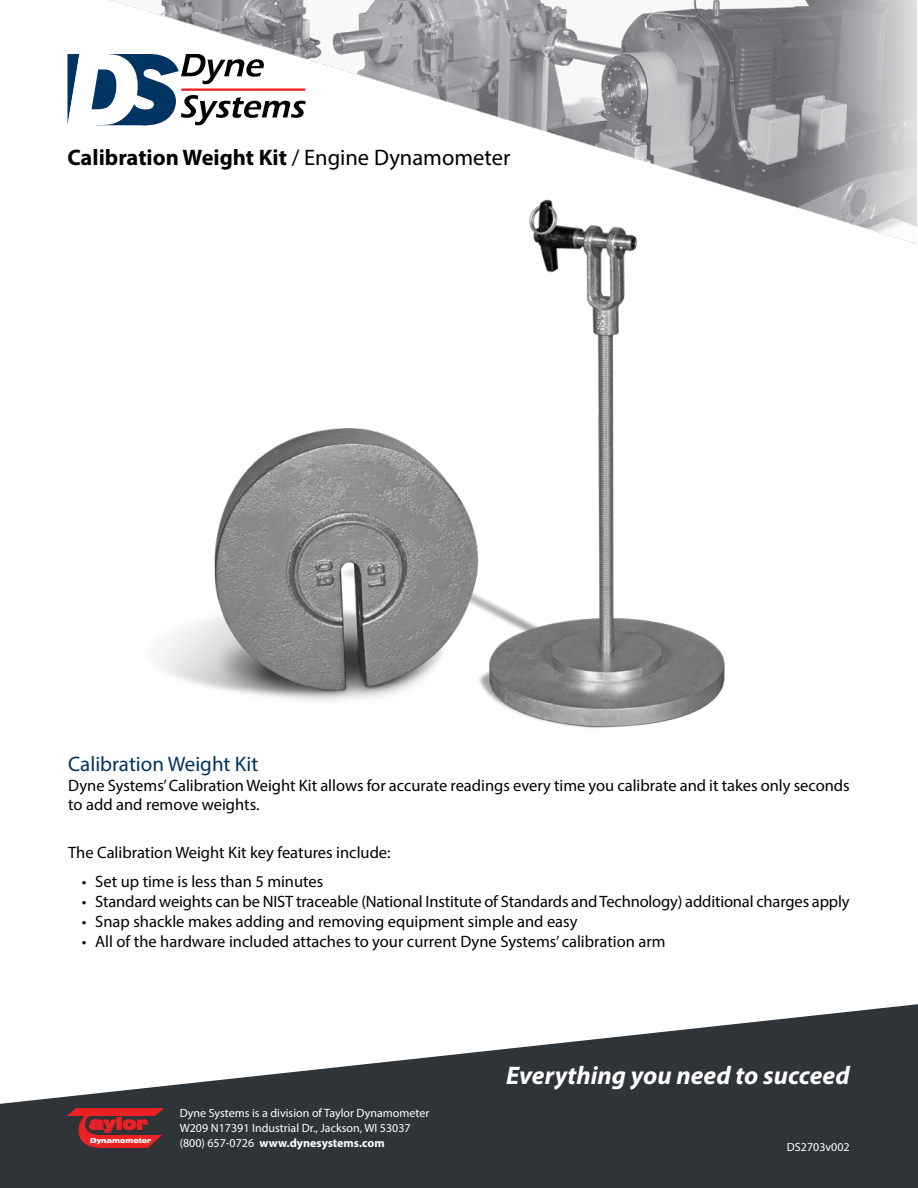
<style>
.page{position:relative;width:918px;height:1188px;background:#fff}
.page>*{position:absolute;margin:0;border:0;box-sizing:border-box;transform-origin:0 0}
.Footer_Heading_-_Eve{font:italic 700 25.5px "Myriad Pro";color:#fff}
.t1{font:700 22.5px "Myriad Pro";color:#000}
.t2{font:21px "Myriad Pro";color:#003462}
.t3{font:16.5px/19.8px "Myriad Pro";color:#000}
.t4{font:900 expanded 16.5px "Swiss 721 BT";color:#ed2024}
.Footer_-_Address_-_L{font:12px "Myriad Pro";color:#fff}
.Footer_-_Address_-_L-2{font:700 12px "Myriad Pro";color:#fff}
.t5{font:900 expanded 6.9px "Swiss 721 BT";color:#fff;scale:.91 1}
.s1{font-weight:400}
</style>
<div class="page">
<svg style="left:0;top:1004px;width:918px;height:184px;fill:#2f3438"></svg>
<svg style="left:68px;top:1108px;width:95px;height:40px;background:#92292d"></svg>
<svg style="left:68px;top:54px;width:39px;height:71px"></svg>
<img style="left:107px;top:0;width:810px;height:243px">
<img style="left:109px;top:181px;width:691px;height:547px">
<p class="t1" style="left:68px;top:142px;width:444px">Calibration Weight Kit <span class="s1">/ Engine Dynamometer</span></p>
<p class="t2" style="left:68px;top:751px;width:192px">Calibration Weight Kit</p>
<p class="t3" style="left:68px;top:775px;width:783px">Dyne Systems’ Calibration Weight Kit allows for accurate readings every time you calibrate and it takes only seconds to add and remove weights.</p>
<p class="t3" style="left:68px;top:843px;width:324px">The Calibration Weight Kit key features include:</p>
<p class="t3" style="left:82px;top:872px;width:243px">• Set up time is less than 5 minutes</p>
<p class="t3" style="left:82px;top:891px;width:769px">• Standard weights can be NIST traceable (National Institute of Standards and Technology) additional charges apply</p>
<p class="t3" style="left:82px;top:911px;width:497px">• Snap shackle makes adding and removing equipment simple and easy</p>
<p class="t3" style="left:82px;top:931px;width:585px">• All of the hardware included attaches to your current Dyne Systems’ calibration arm</p>
<p class="t4" style="left:89px;top:1114px;width:60px">aylor</p>
<p class="t5" style="left:90px;top:1136px;width:69px">Dynamometer</p>
<p class="Footer_Heading_-_Eve" style="left:506px;top:1059px;width:345px">Everything you need to succeed</p>
<p class="Footer_-_Address_-_L" style="left:180px;top:1106px;width:251px">Dyne Systems is a division of Taylor Dynamometer</p>
<p class="Footer_-_Address_-_L" style="left:180px;top:1121px;width:233px">W209 N17391 Industrial Dr., Jackson, WI 53037</p>
<p class="Footer_-_Address_-_L-2" style="left:180px;top:1135px;width:207px"><span class="s1">(800) 657-0726</span> www.dynesystems.com</p>
<p class="Footer_-_Address_-_L" style="left:787px;top:1140px;width:64px">DS2703v002</p>
</div>
